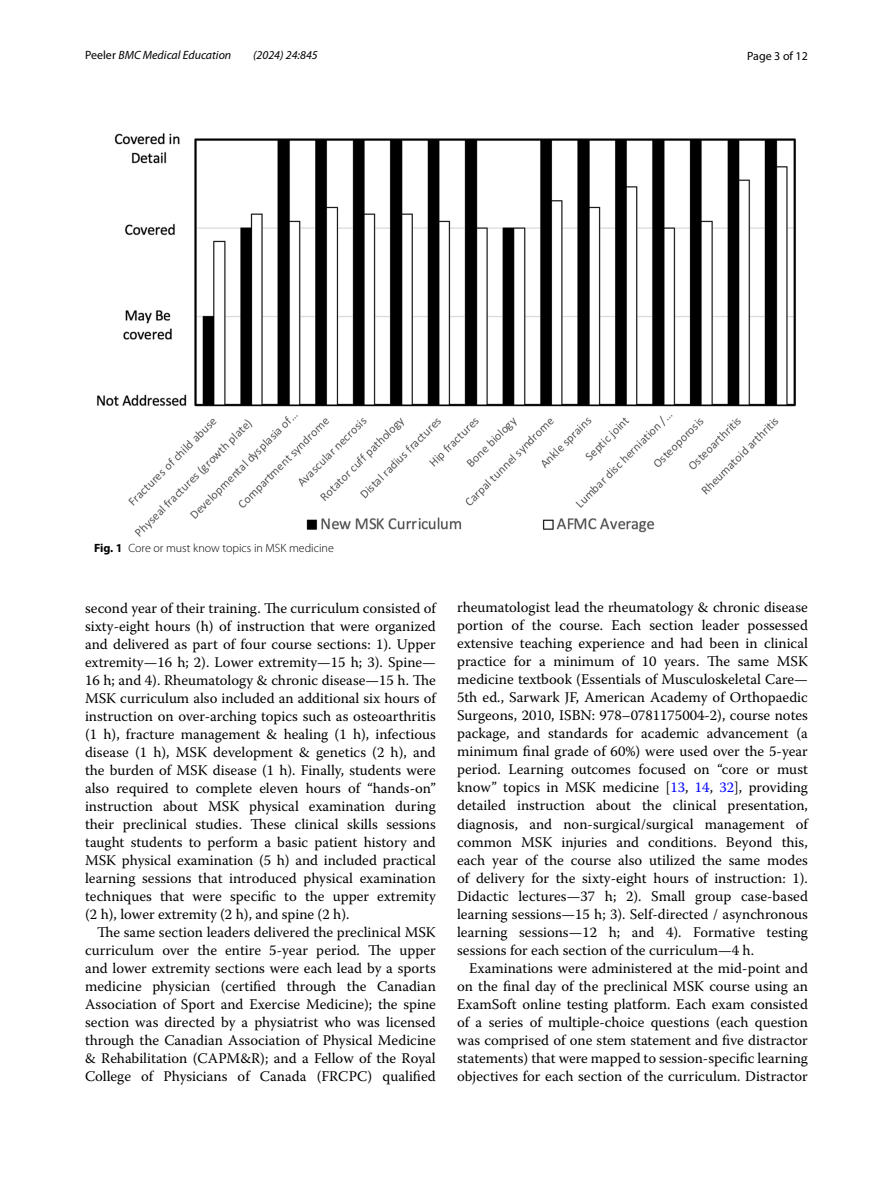
<style>
.page{position:relative;width:893px;height:1187px;background:#fff}
.page>*{position:absolute;margin:0;border:0;box-sizing:border-box;transform-origin:0 0}
.t1{font:14.7px/18px "Warnock Pro";color:#000;text-align:justify}
.t2{font:300 12px "Myriad Pro";color:#000}
.t3{font:italic 12px "Myriad Pro";color:#000}
.t4{font:12px "Myriad Pro";color:#000}
.s1{font-style:normal}
.s2{font-weight:700}
.s3{color:#00f}
</style>
<div class="page">
<img style="left:97px;top:133px;width:699px;height:404px">
<p class="t3" style="left:85px;top:48px;width:148px"><span class="s1">Peeler</span> BMC Medical Education</p>
<p class="t3" style="left:253px;top:48px;width:66px">(2024) 24:845</p>
<p class="t4" style="left:747px;top:48px;width:62px">Page 3 of 12</p>
<p class="t2" style="left:94px;top:541px;width:241px"><span class="s2">Fig. 1</span> Core or must know topics in MSK medicine</p>
<p class="t1" style="left:85px;top:598px;width:352px">second year of their training. The curriculum consisted of sixty-eight hours (h) of instruction that were organized and delivered as part of four course sections: 1). Upper extremity—16 h; 2). Lower extremity—15 h; 3). Spine— 16 h; and 4). Rheumatology &amp; chronic disease—15 h. The MSK curriculum also included an additional six hours of instruction on over-arching topics such as osteoarthritis (1 h), fracture management &amp; healing (1 h), infectious disease (1 h), MSK development &amp; genetics (2 h), and the burden of MSK disease (1 h). Finally, students were also required to complete eleven hours of “hands-on” instruction about MSK physical examination during their preclinical studies. These clinical skills sessions taught students to perform a basic patient history and MSK physical examination (5 h) and included practical learning sessions that introduced physical examination techniques that were specific to the upper extremity (2 h), lower extremity (2 h), and spine (2 h).</p>
<p class="t1" style="left:85px;top:922px;width:352px;text-indent:12px">The same section leaders delivered the preclinical MSK curriculum over the entire 5-year period. The upper and lower extremity sections were each lead by a sports medicine physician (certified through the Canadian Association of Sport and Exercise Medicine); the spine section was directed by a physiatrist who was licensed through the Canadian Association of Physical Medicine &amp; Rehabilitation (CAPM&amp;R); and a Fellow of the Royal College of Physicians of Canada (FRCPC) qualified</p>
<p class="t1" style="left:457px;top:598px;width:352px">rheumatologist lead the rheumatology &amp; chronic disease portion of the course. Each section leader possessed extensive teaching experience and had been in clinical practice for a minimum of 10 years. The same MSK medicine textbook (Essentials of Musculoskeletal Care— 5th ed., Sarwark JF, American Academy of Orthopaedic Surgeons, 2010, ISBN: 978–0781175004-2), course notes package, and standards for academic advancement (a minimum final grade of 60%) were used over the 5-year period. Learning outcomes focused on “core or must know” topics in MSK medicine [<span class="s3">13</span>, <span class="s3">14</span>, <span class="s3">32</span>], providing detailed instruction about the clinical presentation, diagnosis, and non-surgical/surgical management of common MSK injuries and conditions. Beyond this, each year of the course also utilized the same modes of delivery for the sixty-eight hours of instruction: 1).<br>Didactic lectures—37 h; 2). Small group case-based learning sessions—15 h; 3). Self-directed / asynchronous learning sessions—12 h; and 4). Formative testing sessions for each section of the curriculum—4 h.</p>
<p class="t1" style="left:457px;top:958px;width:352px;text-indent:12px">Examinations were administered at the mid-point and on the final day of the preclinical MSK course using an ExamSoft online testing platform. Each exam consisted of a series of multiple-choice questions (each question was comprised of one stem statement and five distractor statements) that were mapped to session-specific learning objectives for each section of the curriculum. Distractor</p>
</div>
